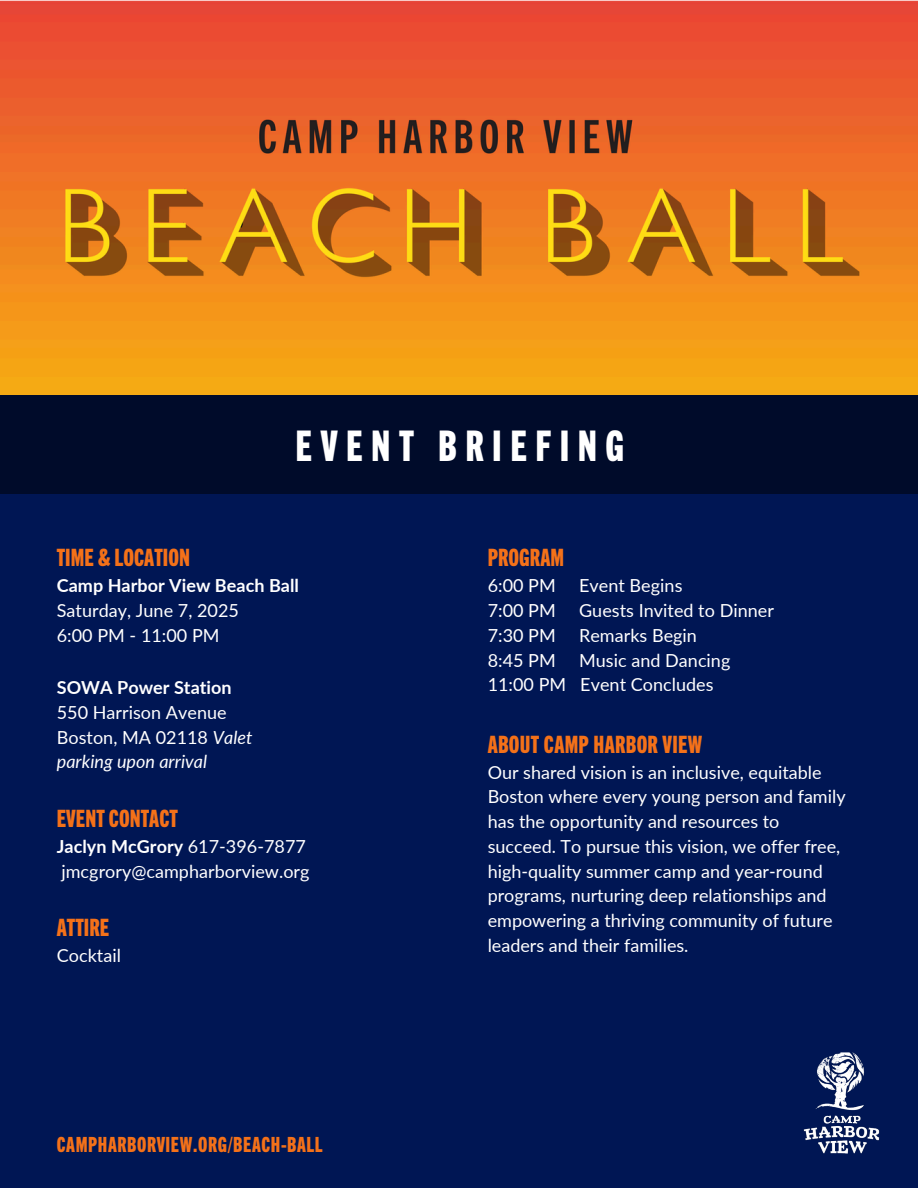
<style>
.page{position:relative;width:918px;height:1188px;background:#fff}
.page>*{position:absolute;margin:0;border:0;box-sizing:border-box;transform-origin:0 0}
.t1{font:42.45px "Trade Gothic Next LT Pro Hv Cm";letter-spacing:.2em;color:#fff}
.t2{font:24px "Trade Gothic Next LT Pro Hv Cm";color:#f47119}
.t3{font:21px "Trade Gothic Next LT Pro Hv Cm";letter-spacing:.03em;color:#f47119}
.t4{font:18px/24.8px "Lato";color:#fff}
.t5{font:700 18px/24.8px "Lato";color:#fff}
.s1{font-weight:400}
.s2{font-style:italic}
</style>
<div class="page">
<div style="left:0;top:395px;width:918px;height:793px;background:#001654"></div>
<img style="left:803px;top:1052px;width:77px;height:102px">
<div style="left:0;top:395px;width:918px;height:99px;background:#000b2a"></div>
<img style="left:0;top:0;width:918px;height:395px">
<p class="t1" style="left:296px;top:417px;width:330px">EVENT BRIEFING</p>
<p class="t2" style="left:57px;top:542px;width:135px">TIME &amp; LOCATION</p>
<p class="t5" style="left:57px;top:573px;width:244px">Camp Harbor View Beach Ball<br><span class="s1">Saturday, June 7, 2025</span></p>
<p class="t4" style="left:57px;top:622px;width:164px">6:00 PM - 11:00 PM</p>
<p class="t5" style="left:57px;top:675px;width:176px">SOWA Power Station</p>
<p class="t4" style="left:57px;top:700px;width:197px">550 Harrison Avenue<br>Boston, MA 02118 <span class="s2">Valet parking upon arrival</span></p>
<p class="t2" style="left:57px;top:802px;width:123px">EVENT CONTACT</p>
<p class="t5" style="left:57px;top:834px;width:251px">Jaclyn McGrory <span class="s1">617-396-7877</span></p>
<p class="t4" style="left:61px;top:858px;width:250px">jmcgrory@campharborview.org</p>
<p class="t2" style="left:57px;top:912px;width:54px">ATTIRE</p>
<h1 class="t4" style="left:57px;top:943px;width:66px">Cocktail</h1>
<p class="t3" style="left:57px;top:1130px;width:267px">CAMPHARBORVIEW.ORG/BEACH-BALL</p>
<p class="t2" style="left:488px;top:542px;width:78px">PROGRAM</p>
<p class="t4" style="left:488px;top:573px;width:70px">6:00 PM</p>
<p class="t4" style="left:579px;top:573px;width:105px">Event Begins</p>
<p class="t4" style="left:488px;top:598px;width:70px">7:00 PM</p>
<p class="t4" style="left:579px;top:598px;width:196px">Guests Invited to Dinner</p>
<p class="t4" style="left:488px;top:622px;width:70px">7:30 PM</p>
<p class="t4" style="left:579px;top:622px;width:119px">Remarks Begin</p>
<p class="t4" style="left:488px;top:647px;width:70px">8:45 PM</p>
<p class="t4" style="left:579px;top:647px;width:153px">Music and Dancing</p>
<p class="t4" style="left:488px;top:672px;width:227px">11:00 PM Event Concludes</p>
<p class="t2" style="left:488px;top:728px;width:216px">ABOUT CAMP HARBOR VIEW</p>
<p class="t4" style="left:488px;top:759px;width:359px">Our shared vision is an inclusive, equitable Boston where every young person and family has the opportunity and resources to succeed. To pursue this vision, we offer free, high-quality summer camp and year-round programs, nurturing deep relationships and empowering a thriving community of future leaders and their families.</p>
</div>
